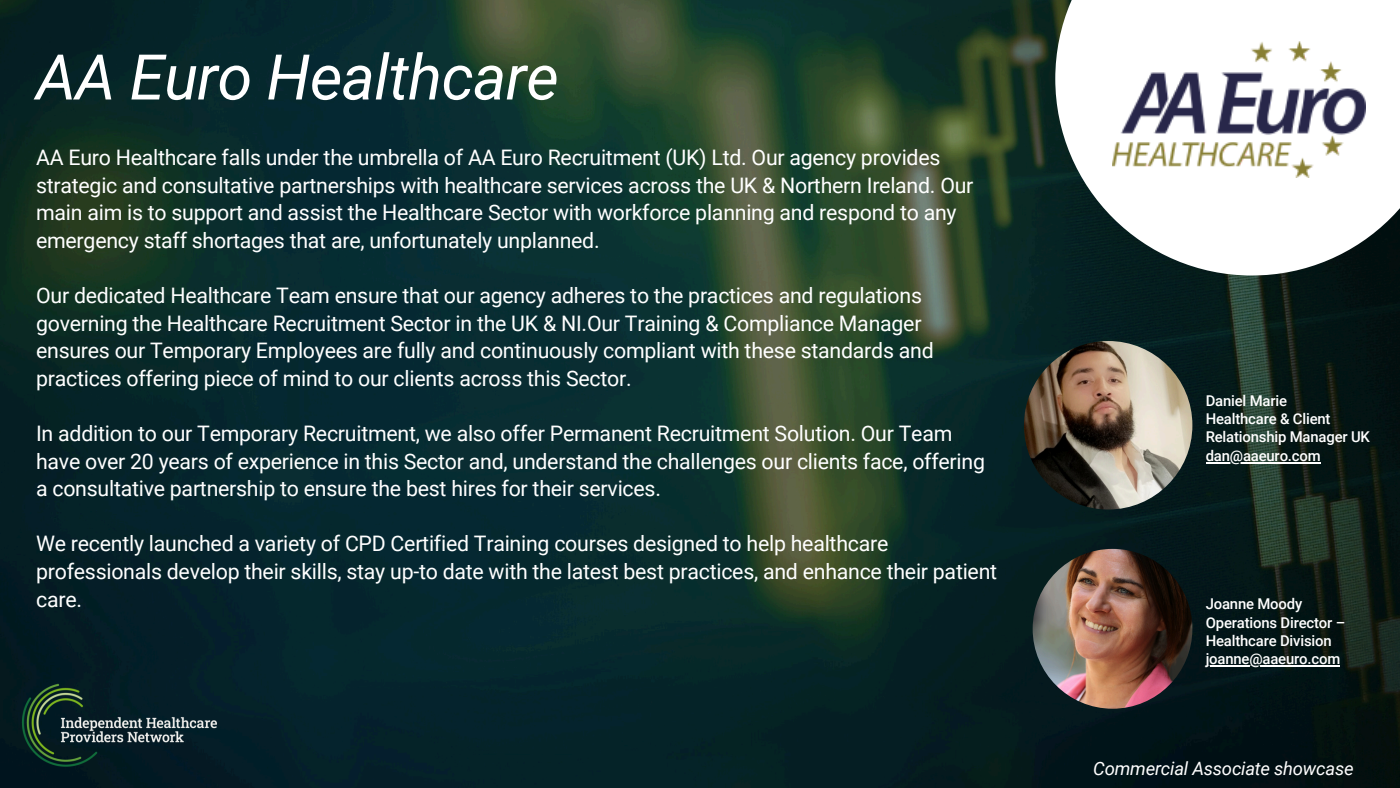
<style>
.page{position:relative;width:1400px;height:788px;background:#fff}
.page>*{position:absolute;margin:0;border:0;box-sizing:border-box;transform-origin:0 0}
.t1{font:italic 63px "Roboto";letter-spacing:-.01em;color:#fff}
.t2{font:21.35px/27.6px "Roboto";letter-spacing:-.01em;color:#fff}
.t3{font:italic 18.38px "Roboto";letter-spacing:-.01em;color:#fff}
.t4{font:500 14.88px/18.4px "Roboto";letter-spacing:-.01em;color:#fff}
</style>
<div class="page">
<img style="left:0;top:0;width:1400px;height:787px">
<img style="left:1032px;top:549px;width:160px;height:159px;border-radius:50%">
<img style="left:1024px;top:341px;width:168px;height:168px;border-radius:50%">
<img style="left:0;top:656px;width:238px;height:131px">
<svg style="left:1055px;top:0;width:345px;height:275px"></svg>
<img style="left:1112px;top:41px;width:253px;height:137px">
<hr style="left:1206px;top:462px;width:114px;height:1px;background:#fff">
<hr style="left:1206px;top:665px;width:134px;height:2px;background:#fff">
<p class="t1" style="left:36px;top:41px;width:524px">AA Euro Healthcare</p>
<h2 class="t2" style="left:36px;top:144px;width:939px">AA Euro Healthcare falls under the umbrella of AA Euro Recruitment (UK) Ltd. Our agency provides strategic and consultative partnerships with healthcare services across the UK &amp; Northern Ireland. Our main aim is to support and assist the Healthcare Sector with workforce planning and respond to any emergency staff shortages that are, unfortunately unplanned.</h2>
<h2 class="t2" style="left:36px;top:282px;width:899px">Our dedicated Healthcare Team ensure that our agency adheres to the practices and regulations governing the Healthcare Recruitment Sector in the UK &amp; NI.Our Training &amp; Compliance Manager ensures our Temporary Employees are fully and continuously compliant with these standards and practices offering piece of mind to our clients across this Sector.</h2>
<h2 class="t2" style="left:36px;top:420px;width:950px">In addition to our Temporary Recruitment, we also offer Permanent Recruitment Solution. Our Team have over 20 years of experience in this Sector and, understand the challenges our clients face, offering a consultative partnership to ensure the best hires for their services.</h2>
<p class="t2" style="left:36px;top:530px;width:962px">We recently launched a variety of CPD Certified Training courses designed to help healthcare professionals develop their skills, stay up-to date with the latest best practices, and enhance their patient care.</p>
<p class="t4" style="left:1206px;top:391px;width:83px">Daniel Marie</p>
<p class="t4" style="left:1206px;top:409px;width:166px">Healthcare &amp; Client<br>Relationship Manager UK</p>
<p class="t4" style="left:1206px;top:446px;width:117px">dan@aaeuro.com</p>
<p class="t4" style="left:1206px;top:595px;width:98px">Joanne Moody</p>
<p class="t4" style="left:1206px;top:613px;width:141px">Operations Director –<br>Healthcare Division</p>
<p class="t4" style="left:1206px;top:650px;width:136px">joanne@aaeuro.com</p>
<p class="t3" style="left:1093px;top:758px;width:262px">Commercial Associate showcase</p>
</div>
